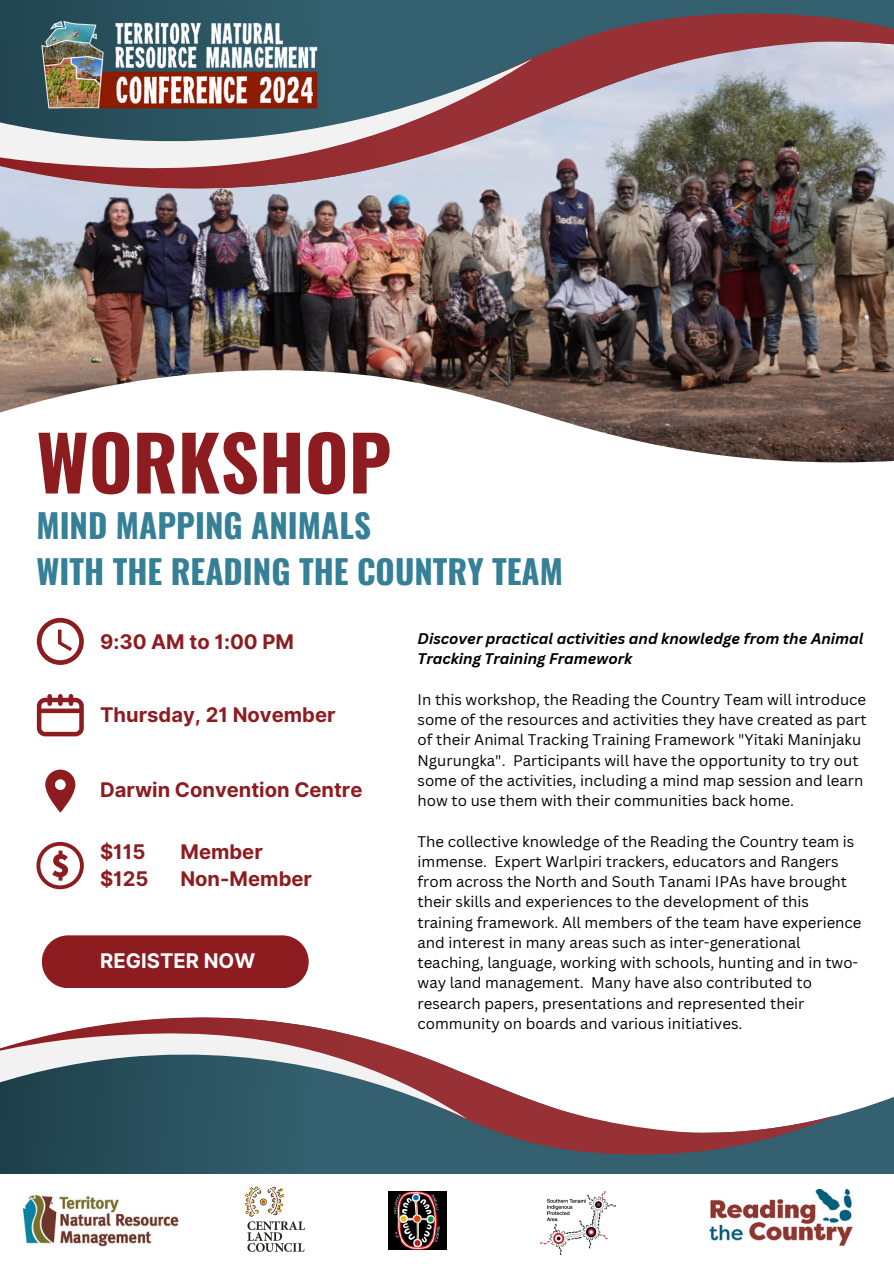
<style>
.page{position:relative;width:894px;height:1264px;background:#fff}
.page>*{position:absolute;margin:0;border:0;box-sizing:border-box;transform-origin:0 0}
.t1{font:700 75px "Oswald";color:#8d1c20}
.t2{font:700 33px/46.2px "Oswald";color:#357f97}
.t3{font:700 20.1px "Inter";color:#8d1c20}
.t4{font:700 20.1px "Inter";color:#fff}
.t5{font:15px/20.2px "Canva Sans";color:#000}
.t6{font:italic 700 15px/20.2px "Canva Sans";color:#000}
</style>
<div class="page">
<img style="left:0;top:210px;width:893px;height:252px">
<svg style="left:0;top:1097px;width:893px;height:76px;fill:#34606f"></svg>
<svg style="left:0;top:1017px;width:835px;height:148px"></svg>
<svg style="left:0;top:1027px;width:467px;height:92px"></svg>
<svg style="left:0;top:0;width:893px;height:210px"></svg>
<svg style="left:0;top:59px;width:532px;height:116px"></svg>
<svg style="left:37px;top:694px;width:47px;height:42px"></svg>
<svg style="left:37px;top:618px;width:47px;height:47px"></svg>
<svg style="left:45px;top:769px;width:30px;height:43px"></svg>
<div style="left:42px;top:935px;width:266px;height:53px;background:#8d1c20;border-radius:26px"></div>
<img style="left:41px;top:19px;width:278px;height:92px">
<img style="left:22px;top:1194px;width:157px;height:53px">
<svg style="left:36px;top:842px;width:48px;height:47px"></svg>
<img style="left:244px;top:1186px;width:61px;height:66px">
<img style="left:388px;top:1191px;width:58px;height:58px">
<img style="left:540px;top:1191px;width:75px;height:63px">
<img style="left:709px;top:1189px;width:144px;height:58px">
<h5 class="t1" style="left:36px;top:404px;width:356px">WORKSHOP</h5>
<p class="t2" style="left:36px;top:501px;width:528px">MIND MAPPING ANIMALS<br>WITH THE READING THE COUNTRY TEAM</p>
<p class="t3" style="left:100px;top:629px;width:196px">9:30 AM to 1:00 PM</p>
<p class="t3" style="left:100px;top:703px;width:237px">Thursday, 21 November</p>
<p class="t3" style="left:100px;top:778px;width:264px">Darwin Convention Centre</p>
<h4 class="t3" style="left:100px;top:839px;width:47px">$115</h4>
<p class="t3" style="left:100px;top:867px;width:50px">$125</p>
<p class="t3" style="left:180px;top:839px;width:84px">Member</p>
<p class="t3" style="left:180px;top:867px;width:133px">Non-Member</p>
<p class="t4" style="left:100px;top:948px;width:156px">REGISTER NOW</p>
<p class="t6" style="left:417px;top:628px;width:447px">Discover practical activities and knowledge from the Animal<br>Tracking Training Framework</p>
<h4 class="t5" style="left:417px;top:688px;width:450px">In this workshop, the Reading the Country Team will introduce some of the resources and activities they have created as part of their Animal Tracking Training Framework "Yitaki Maninjaku Ngurungka". Participants will have the opportunity to try out some of the activities, including a mind map session and learn how to use them with their communities back home.</h4>
<p class="t5" style="left:417px;top:830px;width:445px">The collective knowledge of the Reading the Country team is immense. Expert Warlpiri trackers, educators and Rangers from across the North and South Tanami IPAs have brought their skills and experiences to the development of this training framework. All members of the team have experience and interest in many areas such as inter-generational teaching, language, working with schools, hunting and in two&shy;way land management. Many have also contributed to research papers, presentations and represented their community on boards and various initiatives.</p>
</div>
